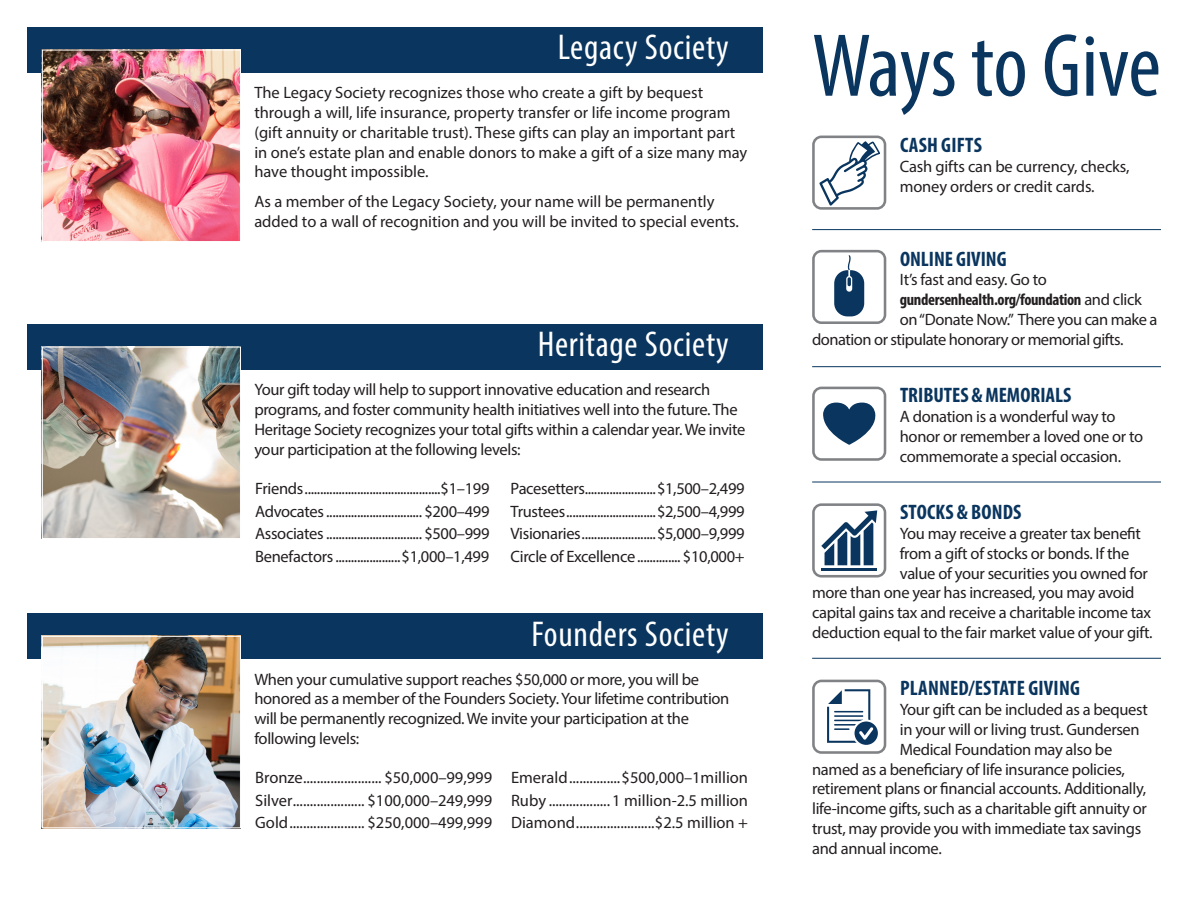
<style>
.page{position:relative;width:1188px;height:918px;background:#fff}
.page>*{position:absolute;margin:0;border:0;box-sizing:border-box;transform-origin:0 0}
.t1{font:condensed 90.15px "Myriad Pro";letter-spacing:-.01em;color:#0a355e}
.t2{font:condensed 36px "Myriad Pro";letter-spacing:.02em;color:#fff}
.Section_Header{font:700 condensed 21px "Myriad Pro";letter-spacing:.005em;color:#0a355e}
.Body_Copy{font:16.5px/19.8px "Myriad Pro";letter-spacing:-.02em;color:#231f20}
.Body_Copy-2{font:16.5px/19.8px "Myriad Pro";color:#231f20}
.Body_Copy-3{font:700 condensed 16.5px "Myriad Pro";letter-spacing:-.02em;color:#231f20}
.s1{font-weight:400;font-stretch:normal}
</style>
<div class="page">
<div style="left:27px;top:27px;width:735px;height:45px;background:#0a355e"></div>
<div style="left:27px;top:324px;width:735px;height:45px;background:#0a355e"></div>
<div style="left:27px;top:613px;width:735px;height:46px;background:#0a355e"></div>
<img style="left:44px;top:52px;width:195px;height:188px">
<div style="left:42px;top:50px;width:199px;height:192px;border:1px solid #fff"></div>
<img style="left:44px;top:349px;width:195px;height:188px">
<div style="left:42px;top:347px;width:199px;height:192px;border:1px solid #fff"></div>
<img style="left:44px;top:638px;width:195px;height:188px">
<div style="left:42px;top:636px;width:199px;height:192px;border:1px solid #fff"></div>
<svg style="left:812px;top:136px;width:74px;height:74px"></svg>
<svg style="left:812px;top:250px;width:74px;height:74px"></svg>
<svg style="left:812px;top:503px;width:74px;height:75px"></svg>
<svg style="left:812px;top:680px;width:74px;height:74px"></svg>
<svg style="left:812px;top:387px;width:74px;height:74px"></svg>
<hr style="left:812px;top:658px;width:349px;height:1px;background:#0a355e">
<hr style="left:812px;top:482px;width:349px;height:1px;background:#0a355e">
<hr style="left:812px;top:366px;width:349px;height:1px;background:#0a355e">
<hr style="left:812px;top:229px;width:349px;height:1px;background:#0a355e">
<p class="t2" style="left:558px;top:26px;width:172px">Legacy Society</p>
<p class="Body_Copy-2" style="left:254px;top:83px;width:495px">The Legacy Society recognizes those who create a gift by bequest through a will, life insurance, property transfer or life income program (gift annuity or charitable trust). These gifts can play an important part in one’s estate plan and enable donors to make a gift of a size many may have thought impossible.</p>
<p class="Body_Copy-2" style="left:254px;top:192px;width:486px">As a member of the Legacy Society, your name will be permanently added to a wall of recognition and you will be invited to special events.</p>
<p class="t2" style="left:538px;top:323px;width:192px">Heritage Society</p>
<p class="Body_Copy" style="left:254px;top:380px;width:493px">Your gift today will help to support innovative education and research programs, and foster community health initiatives well into the future. The Heritage Society recognizes your total gifts within a calendar year. We invite your participation at the following levels:</p>
<p class="Body_Copy" style="left:255px;top:477px;width:236px;line-height:22.5px;text-align:justify">Friends............................................$1–199<br>Advocates............................... $200–499<br>Associates ............................... $500–999<br>Benefactors.....................$1,000–1,499</p>
<p class="Body_Copy" style="left:511px;top:478px;width:236px">Pacesetters.......................$1,500–2,499</p>
<p class="Body_Copy" style="left:511px;top:501px;width:236px">Trustees.............................$2,500–4,999</p>
<p class="Body_Copy" style="left:511px;top:523px;width:236px">Visionaries........................$5,000–9,999</p>
<p class="Body_Copy" style="left:511px;top:546px;width:236px">Circle of Excellence.............. $10,000+</p>
<p class="t2" style="left:532px;top:612px;width:199px">Founders Society</p>
<p class="Body_Copy" style="left:254px;top:669px;width:477px">When your cumulative support reaches $50,000 or more, you will be honored as a member of the Founders Society. Your lifetime contribution will be permanently recognized. We invite your participation at the following levels:</p>
<p class="Body_Copy-2" style="left:255px;top:768px;width:239px">Bronze....................... $50,000–99,999</p>
<p class="Body_Copy-2" style="left:255px;top:790px;width:239px">Silver..................... $100,000–249,999</p>
<p class="Body_Copy-2" style="left:255px;top:813px;width:239px">Gold...................... $250,000–499,999</p>
<p class="Body_Copy-2" style="left:511px;top:766px;width:239px;line-height:22.5px">Emerald...............$500,000–1million<br>Ruby ..................1 million-2.5 million</p>
<p class="Body_Copy-2" style="left:511px;top:813px;width:239px">Diamond.......................$2.5 million +</p>
<p class="t1" style="left:812px;top:11px;width:350px">Ways to Give</p>
<p class="Section_Header" style="left:900px;top:132px;width:83px">CASH GIFTS</p>
<p class="Body_Copy" style="left:900px;top:156px;width:231px">Cash gifts can be currency, checks, money orders or credit cards.</p>
<p class="Section_Header" style="left:900px;top:245px;width:108px">ONLINE GIVING</p>
<p class="Body_Copy" style="left:900px;top:270px;width:149px">It’s fast and easy. Go to</p>
<p class="Body_Copy-3" style="left:900px;top:289px;width:244px">gundersenhealth.org/foundation <span class="s1">and click</span></p>
<p class="Body_Copy" style="left:900px;top:309px;width:259px">on “Donate Now.” There you can make a</p>
<p class="Body_Copy" style="left:812px;top:329px;width:313px">donation or stipulate honorary or memorial gifts.</p>
<p class="Section_Header" style="left:900px;top:382px;width:173px">TRIBUTES &amp; MEMORIALS</p>
<p class="Body_Copy" style="left:900px;top:406px;width:245px">A donation is a wonderful way to honor or remember a loved one or to commemorate a special occasion.</p>
<p class="Section_Header" style="left:900px;top:499px;width:123px">STOCKS &amp; BONDS</p>
<p class="Body_Copy" style="left:900px;top:523px;width:243px">You may receive a greater tax benefit</p>
<p class="Body_Copy" style="left:900px;top:543px;width:231px">from a gift of stocks or bonds. If the</p>
<p class="Body_Copy" style="left:900px;top:563px;width:250px">value of your securities you owned for</p>
<p class="Body_Copy" style="left:812px;top:583px;width:324px">more than one year has increased, you may avoid</p>
<p class="Body_Copy" style="left:812px;top:602px;width:341px">capital gains tax and receive a charitable income tax</p>
<p class="Body_Copy" style="left:812px;top:622px;width:342px">deduction equal to the fair market value of your gift.</p>
<p class="Section_Header" style="left:900px;top:675px;width:181px">PLANNED/ESTATE GIVING</p>
<p class="Body_Copy" style="left:900px;top:700px;width:250px">Your gift can be included as a bequest</p>
<p class="Body_Copy" style="left:900px;top:719px;width:241px">in your will or living trust. Gundersen</p>
<p class="Body_Copy" style="left:900px;top:739px;width:214px">Medical Foundation may also be</p>
<p class="Body_Copy" style="left:812px;top:759px;width:314px">named as a beneficiary of life insurance policies,</p>
<p class="Body_Copy" style="left:812px;top:779px;width:336px">retirement plans or financial accounts. Additionally,</p>
<p class="Body_Copy" style="left:812px;top:799px;width:336px">life-income gifts, such as a charitable gift annuity or</p>
<p class="Body_Copy" style="left:812px;top:818px;width:331px">trust, may provide you with immediate tax savings</p>
<p class="Body_Copy" style="left:812px;top:838px;width:131px">and annual income.</p>
</div>
